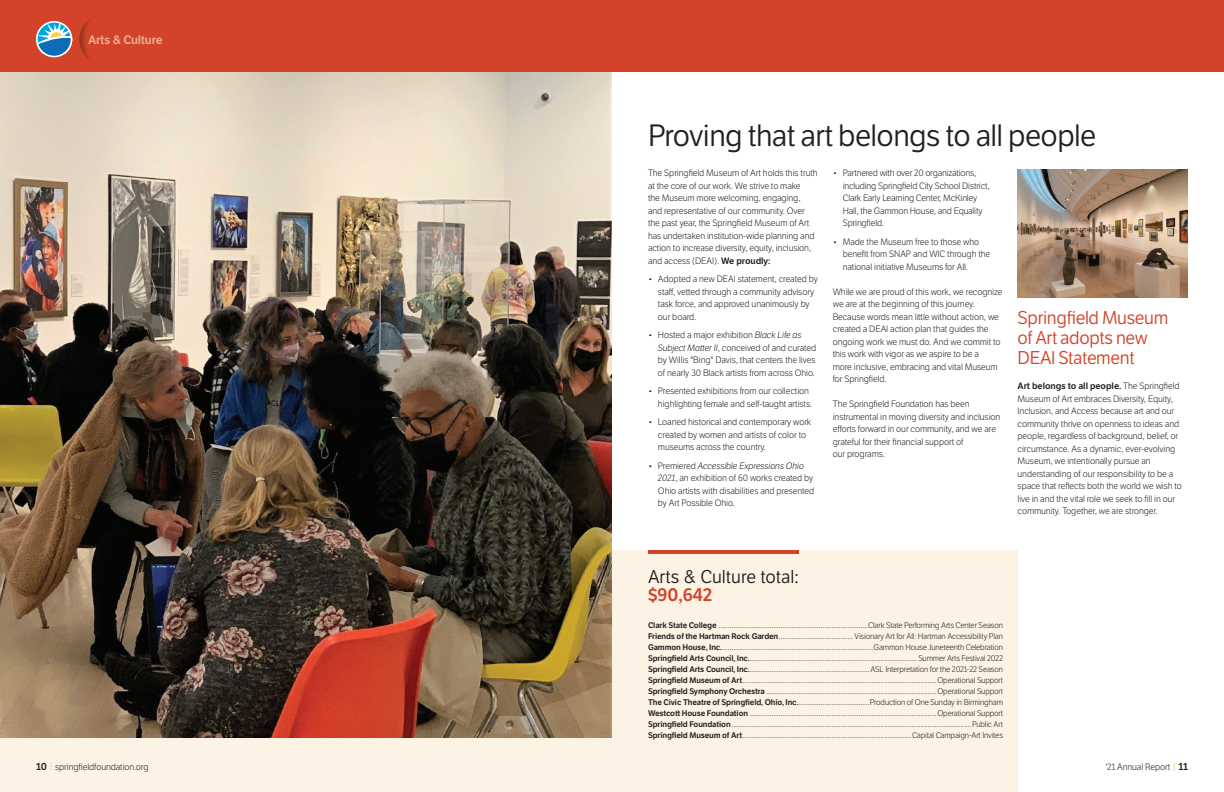
<style>
.page{position:relative;width:1224px;height:792px;background:#fff}
.page>*{position:absolute;margin:0;border:0;box-sizing:border-box;transform-origin:0 0}
.t1{font:30px "LFT Etica";letter-spacing:-.02em;color:#231f20}
.t2{font:18px/20px "LFT Etica";letter-spacing:-.02em;color:#d2432a}
.t3{font:18px "LFT Etica";color:#231f20}
.t4{font:18px "LFT Etica SB";color:#d2432a}
.t5{font:12px "LFT Etica SB";letter-spacing:-.02em;color:#ebae91}
.t6{font:300 9px/12.5px "LFT Etica";letter-spacing:-.01em;color:#231f20}
.t7{font:9px "LFT Etica SB";letter-spacing:-.01em;color:#231f20}
.t8{font:300 8px/11px "LFT Etica";letter-spacing:-.02em;color:#231f20;text-align:justify}
.s1{font-family:"LFT Etica SB";font-weight:400}
.s2{font-style:italic}
.s3{font-family:"LFT Etica";font-weight:300}
.s4{font-family:"LFT Etica SB";font-weight:400;font-size:10px}
.s5{color:#f1c078}
.s6{color:#e89d20}
</style>
<div class="page">
<div style="left:0;top:550px;width:1018px;height:242px;background:#fcf3e4"></div>
<img style="left:0;top:72px;width:612px;height:666px">
<hr style="left:648px;top:550px;width:151px;height:4px;background:#d2432a">
<div style="left:0;top:0;width:1224px;height:72px;background:#d2432a"></div>
<div style="left:79px;top:13px;width:36px;height:53px;background:#231f20;opacity:.35"></div>
<svg style="left:36px;top:21px;width:36px;height:36px"></svg>
<img style="left:1018px;top:170px;width:170px;height:128px">
<h3 class="t5" style="left:88px;top:33px;width:76px">Arts &amp; Culture</h3>
<h1 class="t1" style="left:648px;top:118px;width:450px">Proving that art belongs to all people</h1>
<p class="t6" style="left:843px;top:167px;width:148px;text-indent:-10px">• Partnered with over 20 organizations, including Springfield City School District, Clark Early Learning Center, McKinley Hall, the Gammon House, and Equality Springfield.</p>
<p class="t6" style="left:843px;top:236px;width:149px;text-indent:-10px">• Made the Museum free to those who benefit from SNAP and WIC through the national initiative Museums for All.</p>
<p class="t6" style="left:833px;top:286px;width:171px">While we are proud of this work, we recognize we are at the beginning of this journey.<br>Because words mean little without action, we created a DEAI action plan that guides the ongoing work we must do. And we commit to this work with vigor as we aspire to be a<br>more inclusive, embracing and vital Museum for Springfield.</p>
<p class="t6" style="left:833px;top:398px;width:169px">The Springfield Foundation has been instrumental in moving diversity and inclusion efforts forward in our community, and we are grateful for their financial support of<br>our programs.</p>
<p class="t6" style="left:648px;top:167px;width:171px">The Springfield Museum of Art holds this truth at the core of our work. We strive to make<br>the Museum more welcoming, engaging,<br>and representative of our community. Over the past year, the Springfield Museum of Art has undertaken institution-wide planning and action to increase diversity, equity, inclusion, and access (DEAI). <span class="s1">We proudly:</span></p>
<p class="t6" style="left:658px;top:273px;width:161px;text-indent:-10px">• Adopted a new DEAI statement, created by staff, vetted through a community advisory task force, and approved unanimously by our board.</p>
<p class="t6" style="left:658px;top:329px;width:160px;text-indent:-10px">• Hosted a major exhibition <span class="s2">Black Life as Subject Matter II</span>, conceived of and curated by Willis "Bing" Davis, that centers the lives of nearly 30 Black artists from across Ohio.</p>
<p class="t6" style="left:658px;top:385px;width:156px;text-indent:-10px">• Presented exhibitions from our collection highlighting female and self-taught artists.</p>
<p class="t6" style="left:658px;top:416px;width:155px;text-indent:-10px">• Loaned historical and contemporary work created by women and artists of color to museums across the country.</p>
<p class="t6" style="left:658px;top:460px;width:158px;text-indent:-10px">• Premiered <span class="s2">Accessible Expressions Ohio 2021</span>, an exhibition of 60 works created by Ohio artists with disabilities and presented by Art Possible Ohio.</p>
<h2 class="t2" style="left:1018px;top:308px;width:152px">Springfield Museum of Art adopts new<br>DEAI Statement</h2>
<p class="t7" style="left:1018px;top:381px;width:164px">Art belongs to all people. <span class="s3">The Springfield</span></p>
<p class="t6" style="left:1018px;top:393px;width:166px">Museum of Art embraces Diversity, Equity, Inclusion, and Access because art and our community thrive on openness to ideas and people, regardless of background, belief, or circumstance. As a dynamic, ever-evolving Museum, we intentionally pursue an understanding of our responsibility to be a space that reflects both the world we wish to live in and the vital role we seek to fill in our community. Together, we are stronger.</p>
<h2 class="t3" style="left:648px;top:566px;width:152px">Arts &amp; Culture total:</h2>
<h2 class="t4" style="left:648px;top:584px;width:66px">$90,642</h2>
<p class="t8" style="left:648px;top:620px;width:357px"><span class="s1">Clark State College</span> ..................................................................................Clark State Performing Arts Center Season <span class="s1">Friends of the Hartman Rock Garden</span>......................................... Visionary Art for All: Hartman Accessibility Plan <span class="s1">Gammon House, Inc.</span>...................................................................................Gammon House Juneteenth Celebration <span class="s1">Springfield Arts Council, Inc.</span>............................................................................................ Summer Arts Festival 2022<br><span class="s1">Springfield Arts Council, Inc.</span>..................................................................ASL Interpretation for the 2021-22 Season <span class="s1">Springfield Museum of Art</span>...........................................................................................................Operational Support <span class="s1">Springfield Symphony Orchestra</span>..............................................................................................Operational Support <span class="s1">The Civic Theatre of Springfield, Ohio, Inc.</span>.......................................Production of One Sunday in Birmingham <span class="s1">Westcott House Foundation</span> .......................................................................................................Operational Support <span class="s1">Springfield Foundation</span>....................................................................................................................................Public Art <span class="s1">Springfield Museum of Art</span>.............................................................................................Capital Campaign-Art Invites</p>
<p class="t6" style="left:36px;top:760px;width:114px"><span class="s4">10</span> <span class="s5">|</span> springfieldfoundation.org</p>
<p class="t6" style="left:1105px;top:760px;width:84px">'21 Annual Report <span class="s6">|</span> <span class="s4">11</span></p>
</div>
